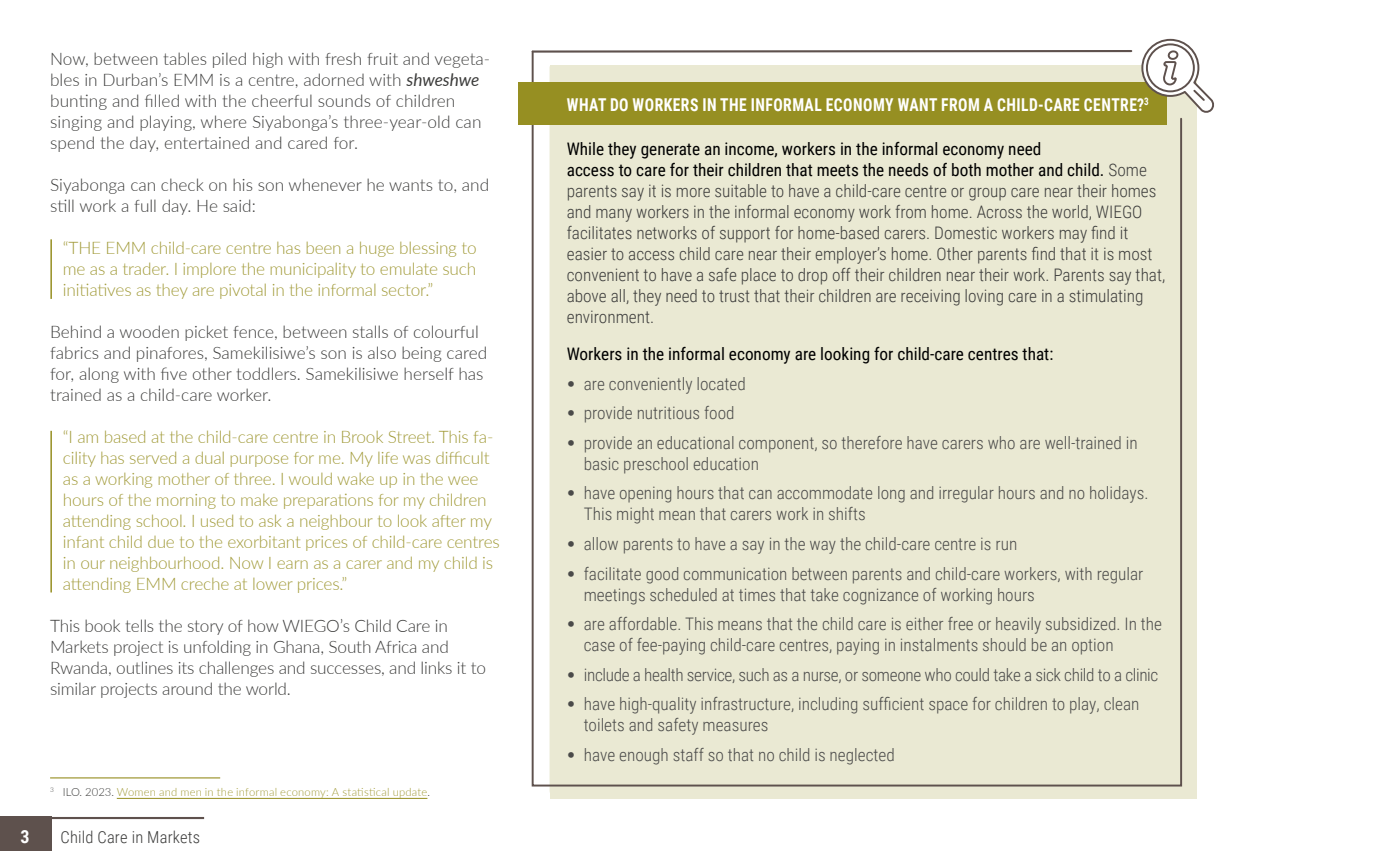
<style>
.page{position:relative;width:1382px;height:851px;background:#fff}
.page>*{position:absolute;margin:0;border:0;box-sizing:border-box;transform-origin:0 0}
.t1{font:700 18px "Roboto Condensed";color:#fff}
.t2{font:700 17.7px "Roboto Condensed";letter-spacing:.03em;color:#fff;scale:.88 1}
.t3{font:300 17.25px/21px "Roboto Condensed";color:#4a4a49}
.t4{font:300 17.25px/21px "Lato";color:#3c3c3b}
.t5{font:300 17.25px/21px "Roboto Condensed";color:#3c3c3b}
.t6{font:300 17.25px/21px "Lato";letter-spacing:-.01em;color:#a19a38;text-align:justify}
.t7{font:300 17.25px "Roboto Condensed";letter-spacing:-.02em;color:#4a4a49}
.t8{font:17.25px "Roboto Condensed";color:#000}
.t9{font:300 16.5px "Roboto Condensed";letter-spacing:.01em;color:#3c3c3b}
.t10{font:300 11.25px "Lato";letter-spacing:.015em;color:#a19a38}
.s1{font-weight:400;font-style:italic}
.s2{color:#3c3c3b}
.s3{font-weight:400;color:#000}
.s4{font-family:"Arial";font-weight:900}
</style>
<div class="page">
<div style="left:0;top:816px;width:51px;height:34px;background:#5e514d"></div>
<hr style="left:39px;top:816px;width:165px;height:3px;background:#5e514d">
<div style="left:550px;top:112px;width:646px;height:686px;background:#eae9d3"></div>
<hr style="left:50px;top:777px;width:170px;height:1px;background:#968f22">
<hr style="left:117px;top:798px;width:310px;height:1px;background:#968f22">
<hr style="left:50px;top:239px;width:2px;height:60px;background:#968f22">
<hr style="left:50px;top:431px;width:2px;height:161px;background:#968f22">
<div style="left:531px;top:54px;width:652px;height:733px;background:#eae9d3"></div>
<svg style="left:531px;top:50px;width:602px;height:4px"></svg>
<div style="left:518px;top:82px;width:648px;height:42px;background:#968f22"></div>
<svg style="left:1140px;top:38px;width:74px;height:74px"></svg>
<p class="t4" style="left:50px;top:48px;width:442px">Now, between tables piled high with fresh fruit and vegeta&shy;bles in Durban’s EMM is a centre, adorned with <span class="s1">shweshwe </span>bunting and filled with the cheerful sounds of children singing and playing, where Siyabonga’s three-year-old can spend the day, entertained and cared for.</p>
<p class="t4" style="left:50px;top:174px;width:441px">Siyabonga can check on his son whenever he wants to, and still work a full day. He said:</p>
<p class="t6" style="left:63px;top:237px;width:415px">“THE EMM child-care centre has been a huge blessing to me as a trader. I implore the municipality to emulate such initiatives as they are pivotal in the informal sector.”</p>
<p class="t4" style="left:50px;top:321px;width:439px">Behind a wooden picket fence, between stalls of colourful fabrics and pinafores, Samekilisiwe’s son is also being cared for, along with five other toddlers. Samekilisiwe herself has trained as a child-care worker.</p>
<p class="t6" style="left:63px;top:426px;width:438px;text-align:left">“I am based at the child-care centre in Brook Street. This fa&shy;cility has served a dual purpose for me. My life was difficult as a working mother of three. I would wake up in the wee hours of the morning to make preparations for my children attending school. I used to ask a neighbour to look after my infant child due to the exorbitant prices of child-care centres in our neighbourhood. Now I earn as a carer and my child is attending EMM creche at lower prices.”</p>
<p class="t4" style="left:50px;top:614px;width:438px">This book tells the story of how WIEGO’s Child Care in Markets project is unfolding in Ghana, South Africa and Rwanda, outlines its challenges and successes, and links it to similar projects around the world.</p>
<p class="t10" style="left:50px;top:783px;width:381px"><sup>3</sup> <span class="s2">ILO. 2023.</span> Women and men in the informal economy: A statistical update<span class="s2">.</span></p>
<p class="t1" style="left:20px;top:823px;width:11px">3</p>
<p class="t9" style="left:61px;top:825px;width:141px">Child Care in Markets</p>
<p class="t2" style="left:567px;top:93px;width:663px">WHAT DO WORKERS IN THE INFORMAL ECONOMY WANT FROM A CHILD-CARE CENTRE?<sup>3</sup></p>
<p class="t5" style="left:567px;top:138px;width:600px"><span class="s3">While they generate an income, workers in the informal economy need<br>access to care for their children that meets the needs of both mother and child.</span> Some parents say it is more suitable to have a child-care centre or group care near their homes and many workers in the informal economy work from home. Across the world, WIEGO facilitates networks of support for home-based carers. Domestic workers may find it easier to access child care near their employer’s home. Other parents find that it is most convenient to have a safe place to drop off their children near their work. Parents say that, above all, they need to trust that their children are receiving loving care in a stimulating environment.</p>
<p class="t8" style="left:567px;top:342px;width:488px">Workers in the informal economy are looking for child-care centres that:</p>
<p class="t3" style="left:567px;top:372px;width:181px"><span class="s4">•</span> are conveniently located</p>
<p class="t3" style="left:567px;top:402px;width:169px"><span class="s4">•</span> provide nutritious food</p>
<p class="t3" style="left:584px;top:431px;width:555px;text-indent:-17px"><span class="s4">•</span> provide an educational component, so therefore have carers who are well-trained in basic preschool education</p>
<p class="t3" style="left:584px;top:482px;width:566px;text-indent:-17px"><span class="s4">•</span> have opening hours that can accommodate long and irregular hours and no holidays.<br>This might mean that carers work in shifts</p>
<p class="t3" style="left:567px;top:532px;width:452px"><span class="s4">•</span> allow parents to have a say in the way the child-care centre is run</p>
<p class="t3" style="left:584px;top:562px;width:561px;text-indent:-17px"><span class="s4">•</span> facilitate good communication between parents and child-care workers, with regular meetings scheduled at times that take cognizance of working hours</p>
<p class="t3" style="left:584px;top:612px;width:580px;text-indent:-17px"><span class="s4">•</span> are affordable. This means that the child care is either free or heavily subsidized. In the case of fee-paying child-care centres, paying in instalments should be an option</p>
<p class="t7" style="left:567px;top:662px;width:593px"><span class="s4">•</span> include a health service, such as a nurse, or someone who could take a sick child to a clinic</p>
<p class="t3" style="left:584px;top:692px;width:557px;text-indent:-17px"><span class="s4">•</span> have high-quality infrastructure, including sufficient space for children to play, clean toilets and safety measures</p>
<p class="t3" style="left:567px;top:743px;width:330px"><span class="s4">•</span> have enough staff so that no child is neglected</p>
</div>
